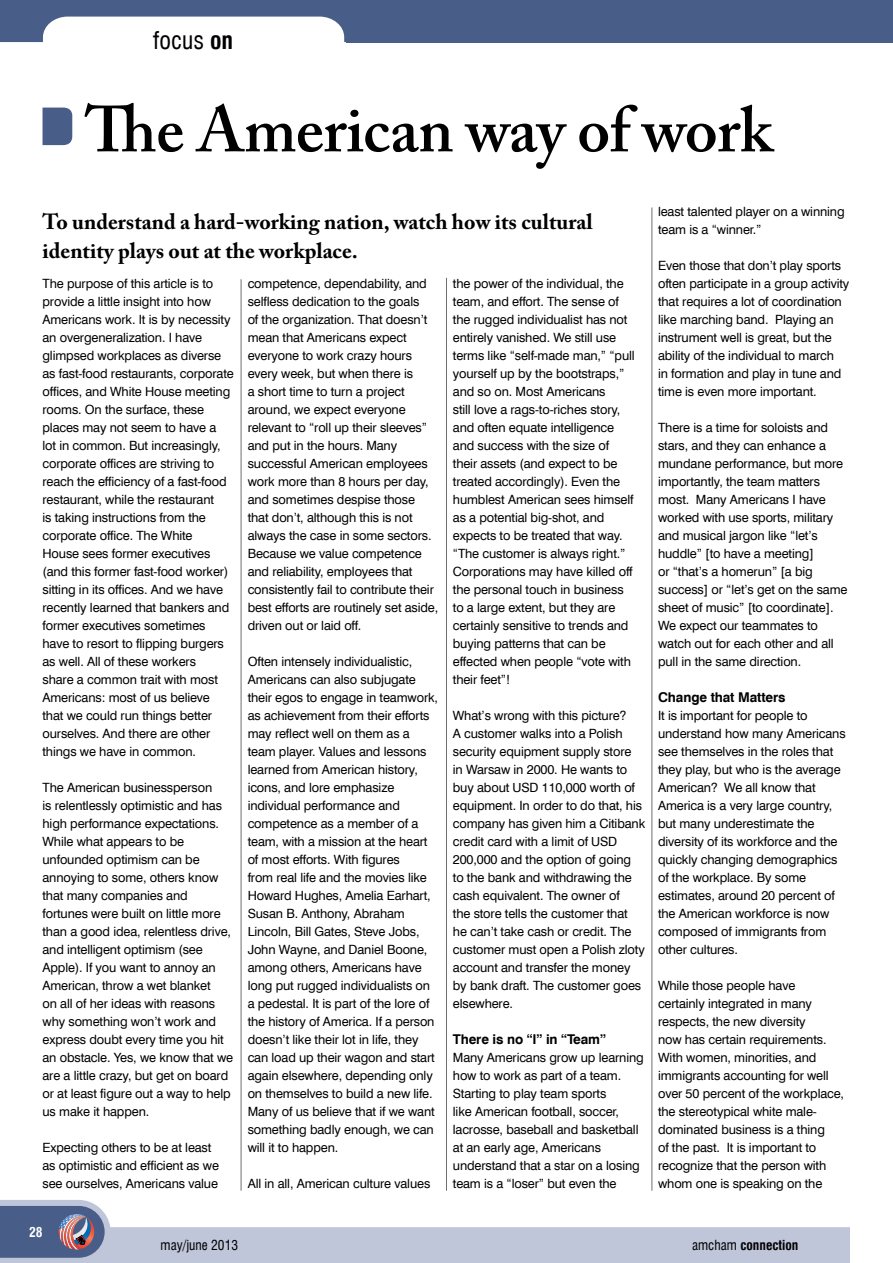
<style>
.page{position:relative;width:893px;height:1263px;background:#fff}
.page>*{position:absolute;margin:0;border:0;box-sizing:border-box;transform-origin:0 0}
.t1{font:600 64.5px "Adobe Caslon Pro";letter-spacing:-.01em;color:#000}
.t2{font:condensed 24px "Swiss 721 AT";color:#000}
.t3{font:700 21.75px/28.5px "Adobe Caslon Pro";color:#000}
.t4{font:700 13.5px "Swiss 721 AT";letter-spacing:-.01em;color:#000}
.t5{font:700 condensed 13.5px "Swiss 721 AT";color:#000}
.t6{font:condensed 13.5px "Swiss 721 AT";color:#000}
.t7{font:700 condensed 13.5px "Swiss 721 AT";color:#fff}
.t8{font:12.75px/18px "Swiss 721 AT";letter-spacing:-.01em;color:#000}
.s1{font-weight:700}
.s2{font-weight:400}
</style>
<div class="page">
<svg style="left:0;top:1200px;width:850px;height:63px;fill:#c0c6d9"></svg>
<svg style="left:0;top:1206px;width:105px;height:52px;background:#606a8d"></svg>
<svg style="left:0;top:0;width:347px;height:42px"></svg>
<hr style="left:241px;top:279px;width:1px;height:912px;background:#6d6f71">
<hr style="left:446px;top:278px;width:1px;height:913px;background:#6d6f71">
<hr style="left:652px;top:207px;width:1px;height:984px;background:#6d6f71">
<svg style="left:43px;top:108px;width:30px;height:37px"></svg>
<div style="left:347px;top:0;width:546px;height:43px;background:#485e88"></div>
<h2 class="t2" style="left:153px;top:25px;width:81px">focus <span class="s1">on</span></h2>
<h1 class="t1" style="left:85px;top:91px;width:689px">The American way of work</h1>
<h3 class="t3" style="left:43px;top:207px;width:552px">To understand a hard-working nation, watch how its cultural identity plays out at the workplace.</h3>
<p class="t8" style="left:43px;top:275px;width:193px">The purpose of this article is to provide a little insight into how<br>Americans work. It is by necessity an overgeneralization. I have glimpsed workplaces as diverse as fast-food restaurants, corporate offices, and White House meeting rooms. On the surface, these places may not seem to have a<br>lot in common. But increasingly, corporate offices are striving to reach the efficiency of a fast-food restaurant, while the restaurant<br>is taking instructions from the corporate office. The White<br>House sees former executives (and this former fast-food worker) sitting in its offices. And we have recently learned that bankers and former executives sometimes have to resort to flipping burgers as well. All of these workers<br>share a common trait with most<br>Americans: most of us believe that we could run things better ourselves. And there are other things we have in common.</p>
<p class="t8" style="left:43px;top:779px;width:192px">The American businessperson<br>is relentlessly optimistic and has high performance expectations.<br>While what appears to be unfounded optimism can be annoying to some, others know that many companies and fortunes were built on little more than a good idea, relentless drive, and intelligent optimism (see<br>Apple). If you want to annoy an<br>American, throw a wet blanket<br>on all of her ideas with reasons why something won’t work and express doubt every time you hit an obstacle. Yes, we know that we are a little crazy, but get on board or at least figure out a way to help us make it happen.</p>
<p class="t8" style="left:43px;top:1139px;width:178px">Expecting others to be at least as optimistic and efficient as we see ourselves, Americans value</p>
<p class="t8" style="left:248px;top:274px;width:192px">competence, dependability, and selfless dedication to the goals<br>of the organization. That doesn’t mean that Americans expect everyone to work crazy hours every week, but when there is<br>a short time to turn a project around, we expect everyone relevant to “roll up their sleeves” and put in the hours. Many successful American employees work more than 8 hours per day, and sometimes despise those that don’t, although this is not always the case in some sectors.<br>Because we value competence and reliability, employees that consistently fail to contribute their best efforts are routinely set aside, driven out or laid off.</p>
<p class="t8" style="left:248px;top:652px;width:192px">Often intensely individualistic,<br>Americans can also subjugate their egos to engage in teamwork, as achievement from their efforts may reflect well on them as a team player. Values and lessons learned from American history, icons, and lore emphasize individual performance and competence as a member of a team, with a mission at the heart of most efforts. With figures<br>from real life and the movies like<br>Howard Hughes, Amelia Earhart,<br>Susan B. Anthony, Abraham<br>Lincoln, Bill Gates, Steve Jobs,<br>John Wayne, and Daniel Boone, among others, Americans have long put rugged individualists on a pedestal. It is part of the lore of the history of America. If a person doesn’t like their lot in life, they can load up their wagon and start again elsewhere, depending only on themselves to build a new life.<br>Many of us believe that if we want something badly enough, we can will it to happen.</p>
<p class="t8" style="left:248px;top:1175px;width:184px">All in all, American culture values</p>
<p class="t8" style="left:453px;top:274px;width:183px">the power of the individual, the team, and effort. The sense of the rugged individualist has not entirely vanished. We still use terms like “self-made man,” “pull yourself up by the bootstraps,” and so on. Most Americans<br>still love a rags-to-riches story, and often equate intelligence and success with the size of their assets (and expect to be treated accordingly). Even the humblest American sees himself as a potential big-shot, and expects to be treated that way. “The customer is always right.”<br>Corporations may have killed off the personal touch in business to a large extent, but they are certainly sensitive to trends and buying patterns that can be effected when people “vote with their feet”!</p>
<p class="t8" style="left:453px;top:706px;width:194px">What’s wrong with this picture?<br>A customer walks into a Polish security equipment supply store<br>in Warsaw in 2000. He wants to buy about USD 110,000 worth of equipment. In order to do that, his company has given him a Citibank credit card with a limit of USD<br>200,000 and the option of going<br>to the bank and withdrawing the cash equivalent. The owner of<br>the store tells the customer that<br>he can’t take cash or credit. The customer must open a Polish zloty account and transfer the money by bank draft. The customer goes elsewhere.</p>
<p class="t4" style="left:453px;top:1031px;width:155px">There is no “I” in “Team”</p>
<p class="t8" style="left:453px;top:1048px;width:192px">Many Americans grow up learning how to work as part of a team.<br>Starting to play team sports<br>like American football, soccer, lacrosse, baseball and basketball at an early age, Americans understand that a star on a losing team is a “loser” but even the</p>
<p class="t8" style="left:658px;top:202px;width:188px">least talented player on a winning team is a “winner.”</p>
<p class="t8" style="left:658px;top:256px;width:193px">Even those that don’t play sports often participate in a group activity that requires a lot of coordination like marching band. Playing an instrument well is great, but the ability of the individual to march<br>in formation and play in tune and time is even more important.</p>
<p class="t8" style="left:658px;top:418px;width:191px">There is a time for soloists and stars, and they can enhance a mundane performance, but more importantly, the team matters most. Many Americans I have worked with use sports, military and musical jargon like “let’s huddle” [to have a meeting]<br>or “that’s a homerun” [a big success] or “let’s get on the same sheet of music” [to coordinate].<br>We expect our teammates to watch out for each other and all pull in the same direction.</p>
<p class="t4" style="left:658px;top:689px;width:129px">Change that Matters</p>
<p class="t8" style="left:658px;top:706px;width:189px">It is important for people to understand how many Americans see themselves in the roles that they play, but who is the average<br>American? We all know that<br>America is a very large country, but many underestimate the diversity of its workforce and the quickly changing demographics of the workplace. By some estimates, around 20 percent of the American workforce is now composed of immigrants from other cultures.</p>
<p class="t8" style="left:658px;top:976px;width:188px">While those people have certainly integrated in many respects, the new diversity<br>now has certain requirements.<br>With women, minorities, and immigrants accounting for well over 50 percent of the workplace, the stereotypical white male&shy;dominated business is a thing<br>of the past. It is important to recognize that the person with whom one is speaking on the</p>
<p class="t7" style="left:29px;top:1224px;width:15px">28</p>
<p class="t6" style="left:161px;top:1237px;width:79px">may/june 2013</p>
<p class="t5" style="left:692px;top:1237px;width:108px"><span class="s2">amcham</span> connection</p>
</div>
